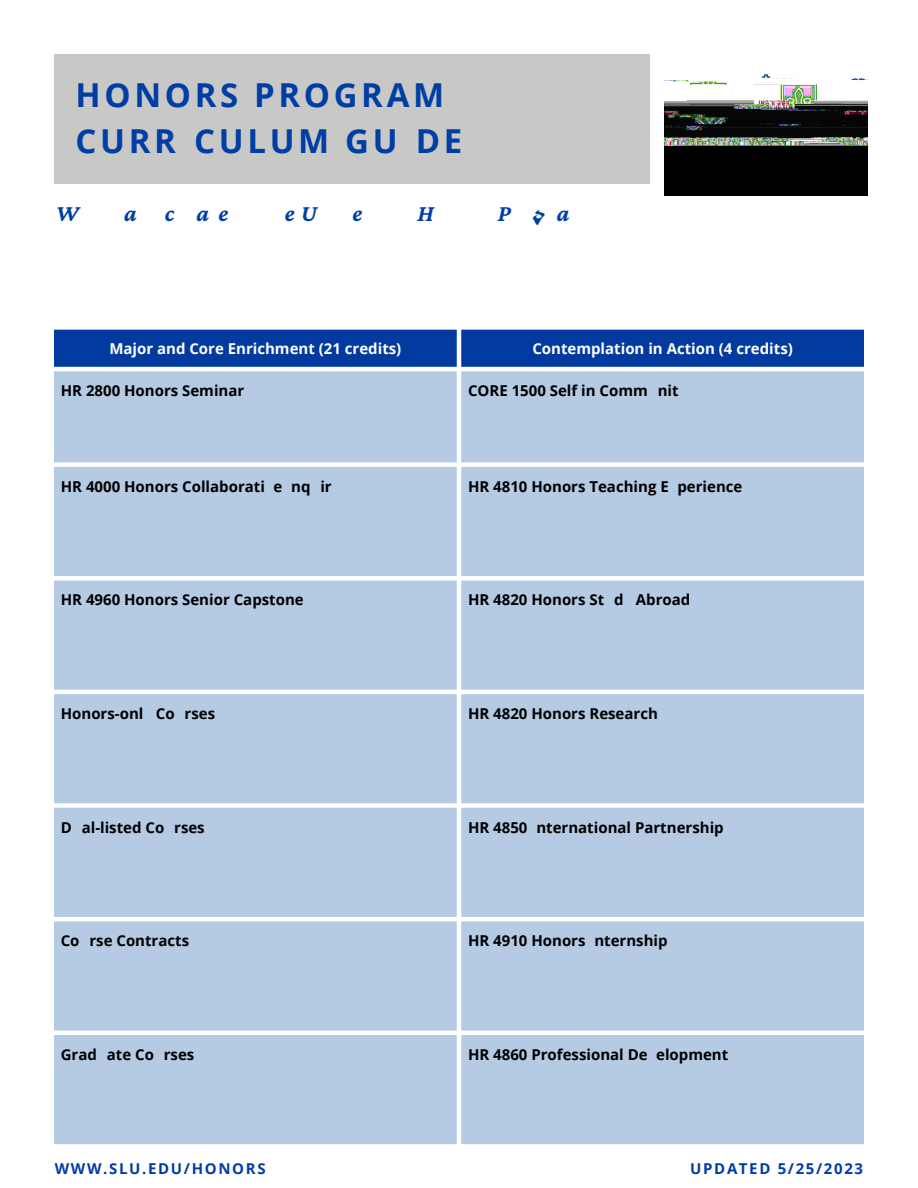
<style>
.page{position:relative;width:918px;height:1188px;background:#fff}
.page>*{position:absolute;margin:0;border:0;box-sizing:border-box;transform-origin:0 0}
.t1{font:700 33px "Open Sans";letter-spacing:.11em;color:#003da5}
.t2{font:italic 700 24px "Crimson Pro";color:#003da5}
.t3{font:700 15px "Open Sans";color:#000}
.t4{font:700 15px "Open Sans";color:#fff}
.t5{font:700 15px "Open Sans";letter-spacing:.11em;color:#003da5}
</style>
<div class="page">
<div style="left:54px;top:330px;width:810px;height:37px;background:#023aa0"></div>
<div style="left:54px;top:371px;width:810px;height:773px;background:#b5cae3"></div>
<div style="left:54px;top:54px;width:595px;height:129px;background:#c8c9c7"></div>
<img style="left:664px;top:74px;width:204px;height:122px">
<p class="t1" style="left:76px;top:72px;width:370px">HONORS PROGRAM</p>
<p class="t1" style="left:76px;top:118px;width:388px">CURR CULUM GU DE</p>
<p class="t2" style="left:56px;top:200px;width:24px">W</p>
<p class="t2" style="left:124px;top:200px;width:106px">a cae</p>
<p class="t2" style="left:285px;top:200px;width:34px">e U</p>
<p class="t2" style="left:353px;top:200px;width:11px">e</p>
<p class="t2" style="left:417px;top:200px;width:18px">H</p>
<p class="t2" style="left:498px;top:200px;width:215px">P ga</p>
<p class="t4" style="left:109px;top:338px;width:294px">Major and Core Enrichment (21 credits)</p>
<p class="t4" style="left:532px;top:338px;width:262px">Contemplation in Action (4 credits)</p>
<p class="t3" style="left:61px;top:380px;width:185px">HR 2800 Honors Seminar</p>
<p class="t3" style="left:468px;top:380px;width:212px">CORE 1500 Self in Comm nit</p>
<p class="t3" style="left:61px;top:476px;width:273px">HR 4000 Honors Collaborati e nq ir</p>
<p class="t3" style="left:468px;top:476px;width:276px">HR 4810 Honors Teaching E perience</p>
<p class="t3" style="left:61px;top:589px;width:245px">HR 4960 Honors Senior Capstone</p>
<p class="t3" style="left:468px;top:589px;width:224px">HR 4820 Honors St d Abroad</p>
<p class="t3" style="left:61px;top:703px;width:156px">Honors-onl Co rses</p>
<p class="t3" style="left:468px;top:703px;width:191px">HR 4820 Honors Research</p>
<p class="t3" style="left:61px;top:817px;width:146px">D al-listed Co rses</p>
<p class="t3" style="left:468px;top:817px;width:257px">HR 4850 nternational Partnership</p>
<p class="t3" style="left:61px;top:930px;width:130px">Co rse Contracts</p>
<p class="t3" style="left:468px;top:930px;width:201px">HR 4910 Honors nternship</p>
<p class="t3" style="left:61px;top:1044px;width:135px">Grad ate Co rses</p>
<p class="t3" style="left:468px;top:1044px;width:262px">HR 4860 Professional De elopment</p>
<p class="t5" style="left:55px;top:1158px;width:212px">WWW.SLU.EDU/HONORS</p>
<p class="t5" style="left:690px;top:1158px;width:174px">UPDATED 5/25/2023</p>
</div>
